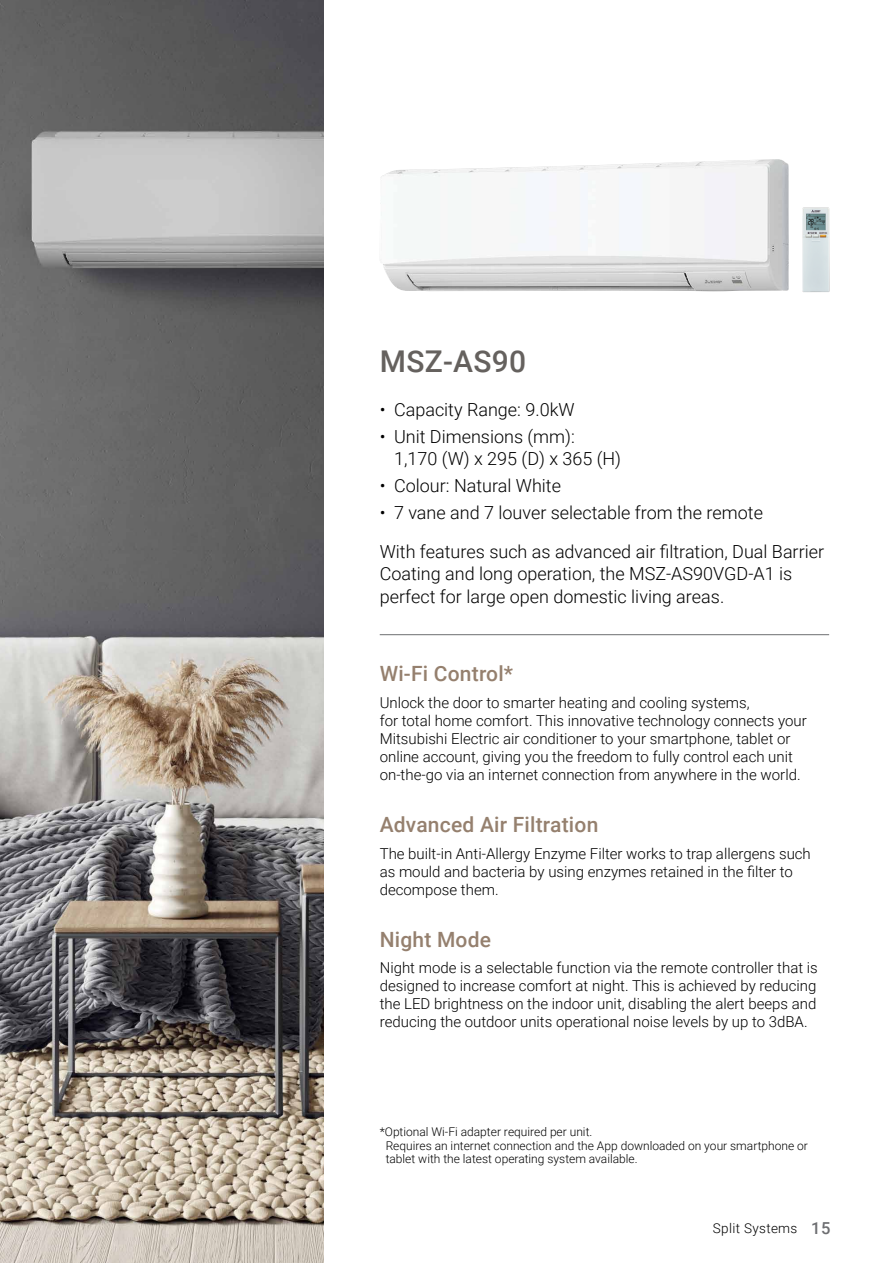
<style>
.page{position:relative;width:893px;height:1263px;background:#fff}
.page>*{position:absolute;margin:0;border:0;box-sizing:border-box;transform-origin:0 0}
.t1{font:500 30px "Roboto";letter-spacing:.01em;color:#65615e}
.t2{font:500 21px "Roboto";letter-spacing:.01em;color:#95806e}
.t3{font:300 18px/22.5px "Roboto";color:#000}
.t4{font:300 15px/18px "Roboto";color:#000}
.t5{font:300 13.5px "Roboto";letter-spacing:.025em;color:#000}
.t6{font:300 12px/13.5px "Roboto";color:#000}
.s1{font-weight:500;font-size:16.5px;color:#6d6e71}
</style>
<div class="page">
<img style="left:0;top:0;width:324px;height:1263px">
<img style="left:380px;top:159px;width:409px;height:132px">
<img style="left:802px;top:207px;width:28px;height:85px">
<hr style="left:380px;top:634px;width:449px;height:1px;background:#6d6e71">
<h1 class="t1" style="left:380px;top:340px;width:148px">MSZ-AS90</h1>
<p class="t3" style="left:380px;top:398px;width:196px">• Capacity Range: 9.0kW</p>
<p class="t3" style="left:394px;top:424px;width:229px;text-indent:-14px">• Unit Dimensions (mm):<br>1,170 (W) x 295 (D) x 365 (H)</p>
<p class="t3" style="left:380px;top:474px;width:183px">• Colour: Natural White</p>
<p class="t3" style="left:380px;top:500px;width:385px">• 7 vane and 7 louver selectable from the remote</p>
<p class="t3" style="left:380px;top:539px;width:446px">With features such as advanced air filtration, Dual Barrier<br>Coating and long operation, the MSZ-AS90VGD-A1 is perfect for large open domestic living areas.</p>
<h2 class="t2" style="left:380px;top:659px;width:135px">Wi-Fi Control*</h2>
<p class="t4" style="left:380px;top:693px;width:429px">Unlock the door to smarter heating and cooling systems,<br>for total home comfort. This innovative technology connects your Mitsubishi Electric air conditioner to your smartphone, tablet or online account, giving you the freedom to fully control each unit on-the-go via an internet connection from anywhere in the world.</p>
<h2 class="t2" style="left:380px;top:810px;width:220px">Advanced Air Filtration</h2>
<p class="t4" style="left:380px;top:844px;width:433px">The built-in Anti-Allergy Enzyme Filter works to trap allergens such as mould and bacteria by using enzymes retained in the filter to decompose them.</p>
<h2 class="t2" style="left:380px;top:925px;width:113px">Night Mode</h2>
<p class="t4" style="left:380px;top:958px;width:440px;text-align:justify">Night mode is a selectable function via the remote controller that is designed to increase comfort at night. This is achieved by reducing the LED brightness on the indoor unit, disabling the alert beeps and reducing the outdoor units operational noise levels by up to 3dBA.</p>
<p class="t6" style="left:386px;top:1124px;width:424px;text-indent:-6px">*Optional Wi-Fi adapter required per unit.<br>Requires an internet connection and the App downloaded on your smartphone or tablet with the latest operating system available.</p>
<p class="t5" style="left:713px;top:1219px;width:119px">Split Systems <span class="s1">15</span></p>
</div>
